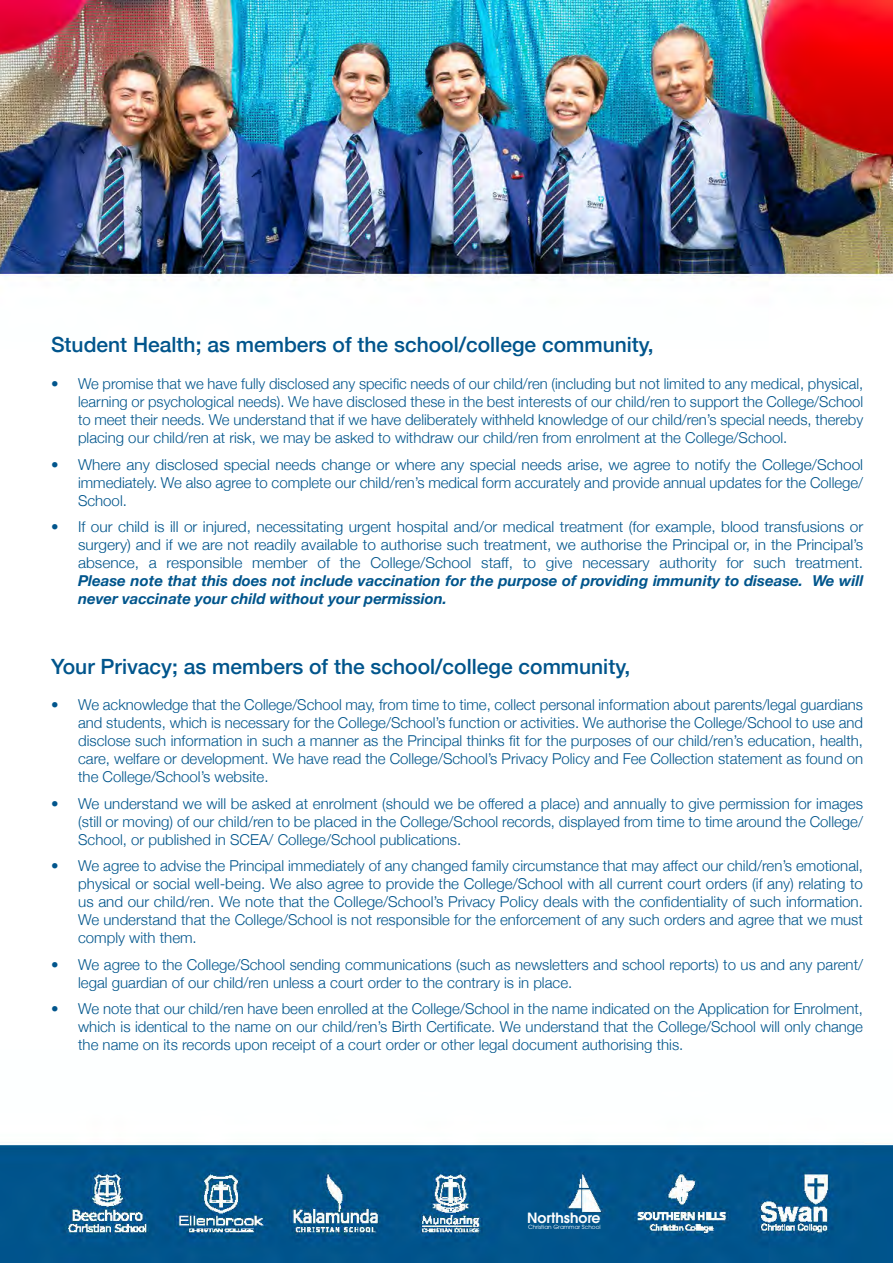
<style>
.page{position:relative;width:893px;height:1263px;background:#fff}
.page>*{position:absolute;margin:0;border:0;box-sizing:border-box;transform-origin:0 0}
.t1{font:500 21px "Helvetica Neue";color:#01558c}
.t2{font:300 15px/18px "Helvetica Neue";color:#01558c;text-align:justify}
.t3{font:italic 700 15px/18px "Helvetica Neue";color:#01558c}
.t4{font:600 14.1px "ITC Avant Garde Pro";color:#fff}
.t5{font:5.7px "ITC Avant Garde Pro";color:#fff}
</style>
<div class="page">
<img style="left:0;top:0;width:893px;height:1263px">
<h1 class="t1" style="left:51px;top:328px;width:604px">Student Health; as members of the school/college community,</h1>
<p class="t2" style="left:78px;top:374px;width:787px;text-indent:-27px">• We promise that we have fully disclosed any specific needs of our child/ren (including but not limited to any medical, physical, learning or psychological needs). We have disclosed these in the best interests of our child/ren to support the College/School to meet their needs. We understand that if we have deliberately withheld knowledge of our child/ren’s special needs, thereby placing our child/ren at risk, we may be asked to withdraw our child/ren from enrolment at the College/School.</p>
<p class="t2" style="left:78px;top:454px;width:787px;text-indent:-27px">• Where any disclosed special needs change or where any special needs arise, we agree to notify the College/School immediately. We also agree to complete our child/ren’s medical form accurately and provide annual updates for the College/ School.</p>
<p class="t2" style="left:78px;top:517px;width:787px;text-indent:-27px">• If our child is ill or injured, necessitating urgent hospital and/or medical treatment (for example, blood transfusions or surgery) and if we are not readily available to authorise such treatment, we authorise the Principal or, in the Principal’s absence, a responsible member of the College/School staff, to give necessary authority for such treatment.</p>
<p class="t3" style="left:78px;top:572px;width:787px">Please note that this does not include vaccination for the purpose of providing immunity to disease. We will never vaccinate your child without your permission.</p>
<h1 class="t1" style="left:51px;top:649px;width:580px">Your Privacy; as members of the school/college community,</h1>
<p class="t2" style="left:78px;top:695px;width:786px;text-indent:-27px">• We acknowledge that the College/School may, from time to time, collect personal information about parents/legal guardians and students, which is necessary for the College/School’s function or activities. We authorise the College/School to use and disclose such information in such a manner as the Principal thinks fit for the purposes of our child/ren’s education, health, care, welfare or development. We have read the College/School’s Privacy Policy and Fee Collection statement as found on the College/School’s website.</p>
<p class="t2" style="left:78px;top:793px;width:786px;text-indent:-27px">• We understand we will be asked at enrolment (should we be offered a place) and annually to give permission for images (still or moving) of our child/ren to be placed in the College/School records, displayed from time to time around the College/ School, or published in SCEA/ College/School publications.</p>
<p class="t2" style="left:78px;top:856px;width:786px;text-indent:-27px">• We agree to advise the Principal immediately of any changed family circumstance that may affect our child/ren’s emotional, physical or social well-being. We also agree to provide the College/School with all current court orders (if any) relating to us and our child/ren. We note that the College/School’s Privacy Policy deals with the confidentiality of such information.<br>We understand that the College/School is not responsible for the enforcement of any such orders and agree that we must comply with them.</p>
<p class="t2" style="left:78px;top:954px;width:786px;text-indent:-27px">• We agree to the College/School sending communications (such as newsletters and school reports) to us and any parent/ legal guardian of our child/ren unless a court order to the contrary is in place.</p>
<p class="t2" style="left:78px;top:999px;width:786px;text-indent:-27px">• We note that our child/ren have been enrolled at the College/School in the name indicated on the Application for Enrolment, which is identical to the name on our child/ren’s Birth Certificate. We understand that the College/School will only change the name on its records upon receipt of a court order or other legal document authorising this.</p>
<p class="t4" style="left:527px;top:1208px;width:75px">Northshore</p>
<p class="t5" style="left:528px;top:1223px;width:74px">Christian Grammar School</p>
</div>
